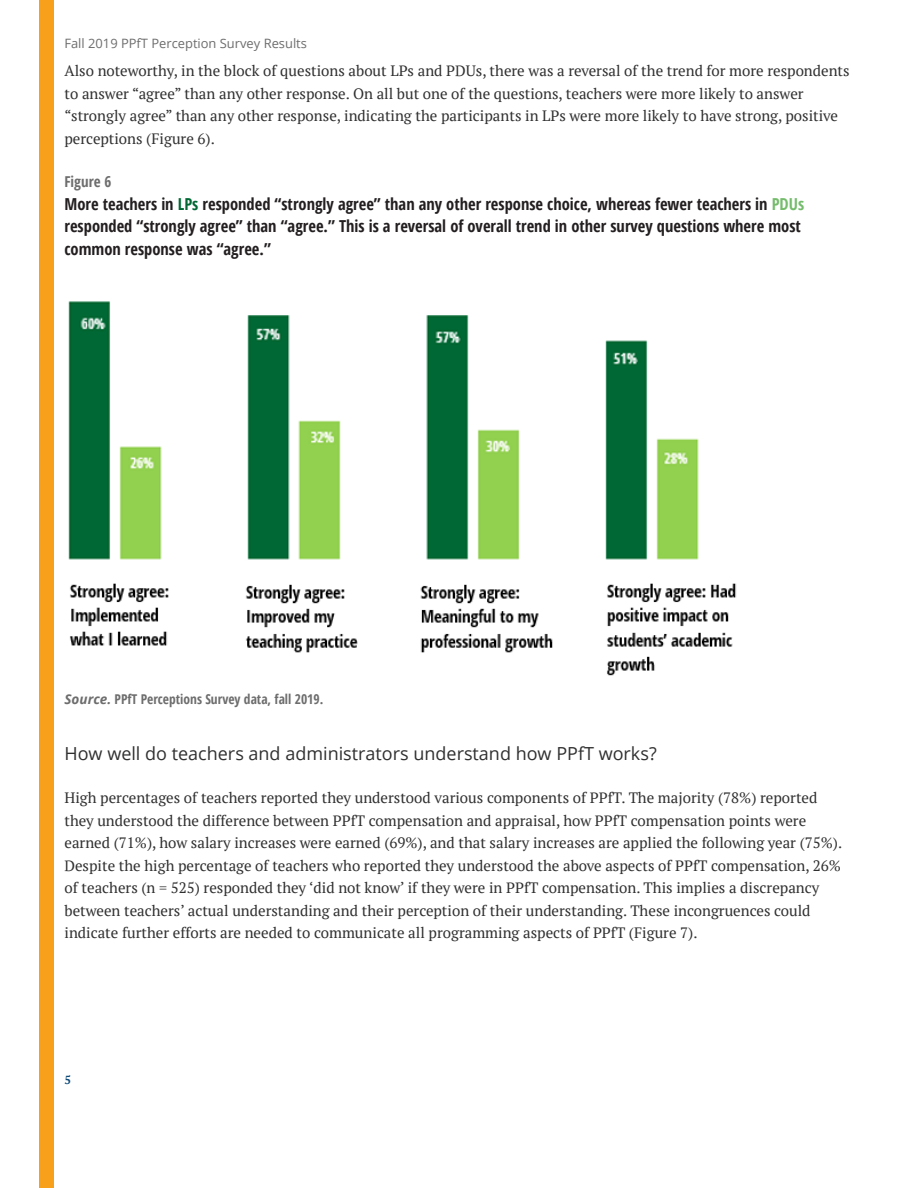
<style>
.page{position:relative;width:918px;height:1188px;background:#fff}
.page>*{position:absolute;margin:0;border:0;box-sizing:border-box;transform-origin:0 0}
.Third_Title{font:18px "Open Sans";color:#303030}
.Body{font:700 condensed 16.5px/22.5px "Open Sans";color:#231f20}
.Body-2{font:15px/22.5px "PT Serif";color:#303030}
.Body-3{font:700 condensed 15px "Open Sans";color:#6d6d6d}
.Figure_Source{font:700 condensed 13.5px "Open Sans";color:#6d6d6d}
.t1{font:12.9px "Open Sans";color:#6d6d6d}
.Page_number{font:700 11.7px "PT Serif";color:#0d4a78}
.s1{color:#006834}
.s2{color:#74bc6b}
.s3{font-style:italic;font-stretch:normal}
</style>
<div class="page">
<img style="left:68px;top:301px;width:669px;height:375px">
<div style="left:40px;top:0;width:14px;height:1188px;background:#f8a01b"></div>
<p class="t1" style="left:64px;top:35px;width:244px">Fall 2019 PPfT Perception Survey Results</p>
<p class="Body-2" style="left:64px;top:59px;width:787px">Also noteworthy, in the block of questions about LPs and PDUs, there was a reversal of the trend for more respondents to answer “agree” than any other response. On all but one of the questions, teachers were more likely to answer “strongly agree” than any other response, indicating the participants in LPs were more likely to have strong, positive perceptions (Figure 6).</p>
<p class="Body-3" style="left:64px;top:171px;width:48px">Figure 6</p>
<p class="Body" style="left:64px;top:192px;width:741px">More teachers in <span class="s1">LPs</span> responded “strongly agree” than any other response choice, whereas fewer teachers in <span class="s2">PDUs </span>responded “strongly agree” than “agree.” This is a reversal of overall trend in other survey questions where most common response was “agree.”</p>
<p class="Figure_Source" style="left:64px;top:690px;width:260px"><span class="s3">Source.</span> PPfT Perceptions Survey data, fall 2019.</p>
<h3 class="Third_Title" style="left:64px;top:741px;width:594px">How well do teachers and administrators understand how PPfT works?</h3>
<p class="Body-2" style="left:64px;top:787px;width:779px">High percentages of teachers reported they understood various components of PPfT. The majority (78%) reported they understood the difference between PPfT compensation and appraisal, how PPfT compensation points were earned (71%), how salary increases were earned (69%), and that salary increases are applied the following year (75%).<br>Despite the high percentage of teachers who reported they understood the above aspects of PPfT compensation, 26% of teachers (n = 525) responded they ‘did not know’ if they were in PPfT compensation. This implies a discrepancy between teachers’ actual understanding and their perception of their understanding. These incongruences could indicate further efforts are needed to communicate all programming aspects of PPfT (Figure 7).</p>
<p class="Page_number" style="left:64px;top:1072px;width:8px">5</p>
</div>
